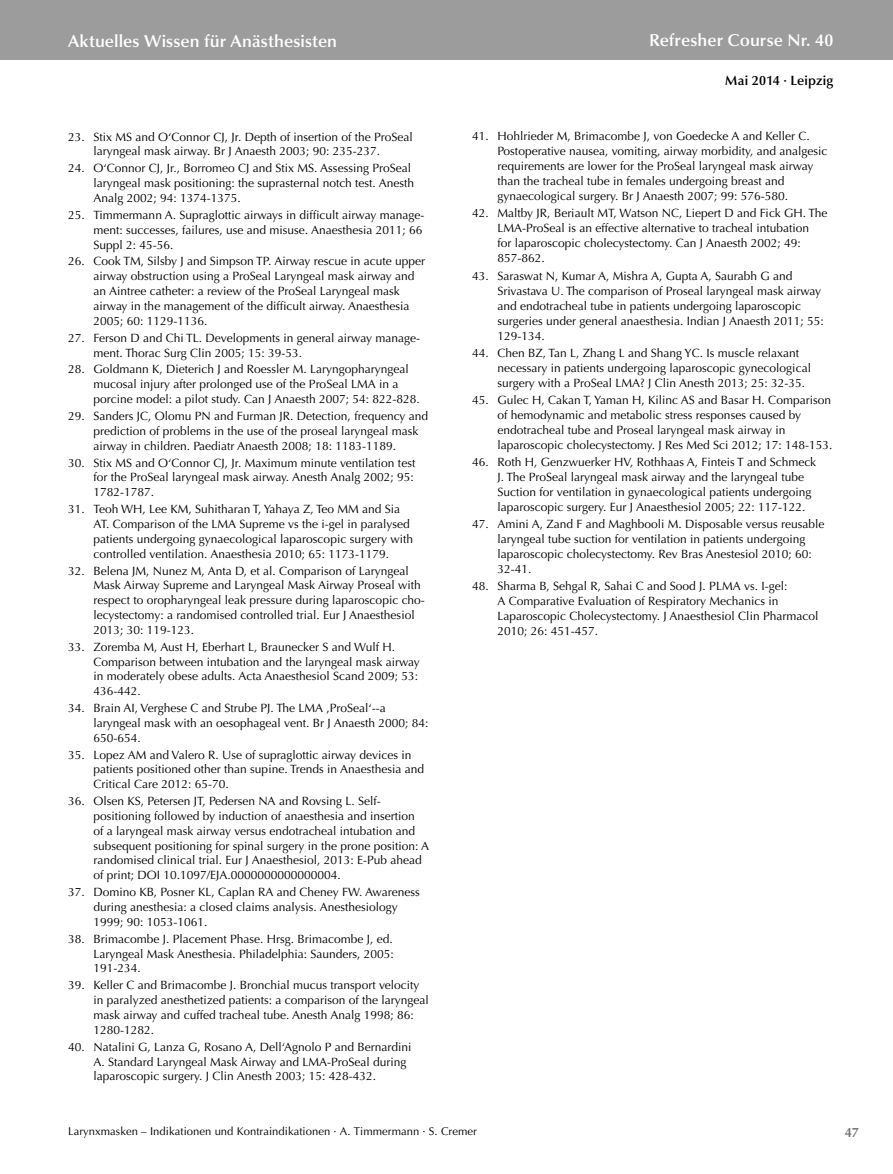
<style>
.page{position:relative;width:893px;height:1174px;background:#fff}
.page>*{position:absolute;margin:0;border:0;box-sizing:border-box;transform-origin:0 0}
.t1{font:600 17.25px "Optima";letter-spacing:.005em;color:#fff}
.t2{font:600 13.5px "Optima";letter-spacing:.01em;color:#000}
.t3{font:600 13.5px "Optima";color:#6e6e6e}
.t4{font:12px/14.9px "Optima";color:#000}
.t5{font:11.25px "Optima";letter-spacing:.005em;color:#000}
</style>
<div class="page">
<div style="left:0;top:0;width:893px;height:60px;background:#9c9c9d"></div>
<h1 class="t1" style="left:68px;top:31px;width:271px">Aktuelles Wissen für Anästhesisten</h1>
<p class="t4" style="left:68px;top:129px;width:346px;text-align:center">23. Stix MS and O‘Connor CJ, Jr. Depth of insertion of the ProSeal laryngeal mask airway. Br J Anaesth 2003; 90: 235-237.</p>
<p class="t4" style="left:94px;top:161px;width:322px;text-indent:-26px">24. O‘Connor CJ, Jr., Borromeo CJ and Stix MS. Assessing ProSeal laryngeal mask positioning: the suprasternal notch test. Anesth<br>Analg 2002; 94: 1374-1375.</p>
<p class="t4" style="left:94px;top:208px;width:332px;text-indent:-26px">25. Timmermann A. Supraglottic airways in difficult airway manage&shy;ment: successes, failures, use and misuse. Anaesthesia 2011; 66<br>Suppl 2: 45-56.</p>
<p class="t4" style="left:94px;top:254px;width:333px;text-indent:-26px">26. Cook TM, Silsby J and Simpson TP. Airway rescue in acute upper airway obstruction using a ProSeal Laryngeal mask airway and an Aintree catheter: a review of the ProSeal Laryngeal mask airway in the management of the difficult airway. Anaesthesia 2005; 60: 1129-1136.</p>
<p class="t4" style="left:94px;top:330px;width:328px;text-indent:-26px">27. Ferson D and Chi TL. Developments in general airway manage&shy;ment. Thorac Surg Clin 2005; 15: 39-53.</p>
<p class="t4" style="left:94px;top:362px;width:328px;text-indent:-26px">28. Goldmann K, Dieterich J and Roessler M. Laryngopharyngeal mucosal injury after prolonged use of the ProSeal LMA in a porcine model: a pilot study. Can J Anaesth 2007; 54: 822-828.</p>
<p class="t4" style="left:94px;top:409px;width:336px;text-indent:-26px">29. Sanders JC, Olomu PN and Furman JR. Detection, frequency and prediction of problems in the use of the proseal laryngeal mask airway in children. Paediatr Anaesth 2008; 18: 1183-1189.</p>
<p class="t4" style="left:94px;top:455px;width:323px;text-indent:-26px">30. Stix MS and O‘Connor CJ, Jr. Maximum minute ventilation test for the ProSeal laryngeal mask airway. Anesth Analg 2002; 95:<br>1782-1787.</p>
<p class="t4" style="left:94px;top:502px;width:321px;text-indent:-26px">31. Teoh WH, Lee KM, Suhitharan T, Yahaya Z, Teo MM and Sia AT. Comparison of the LMA Supreme vs the i-gel in paralysed patients undergoing gynaecological laparoscopic surgery with controlled ventilation. Anaesthesia 2010; 65: 1173-1179.</p>
<p class="t4" style="left:94px;top:563px;width:333px;text-indent:-26px">32. Belena JM, Nunez M, Anta D, et al. Comparison of Laryngeal Mask Airway Supreme and Laryngeal Mask Airway Proseal with respect to oropharyngeal leak pressure during laparoscopic cho&shy;lecystectomy: a randomised controlled trial. Eur J Anaesthesiol 2013; 30: 119-123.</p>
<p class="t4" style="left:94px;top:639px;width:328px;text-indent:-26px">33. Zoremba M, Aust H, Eberhart L, Braunecker S and Wulf H.<br>Comparison between intubation and the laryngeal mask airway in moderately obese adults. Acta Anaesthesiol Scand 2009; 53:<br>436-442.</p>
<p class="t4" style="left:94px;top:701px;width:336px;text-indent:-26px">34. Brain AI, Verghese C and Strube PJ. The LMA ‚ProSeal‘--a laryngeal mask with an oesophageal vent. Br J Anaesth 2000; 84:<br>650-654.</p>
<p class="t4" style="left:94px;top:747px;width:332px;text-indent:-26px">35. Lopez AM and Valero R. Use of supraglottic airway devices in patients positioned other than supine. Trends in Anaesthesia and<br>Critical Care 2012: 65-70.</p>
<p class="t4" style="left:94px;top:794px;width:337px;text-indent:-26px">36. Olsen KS, Petersen JT, Pedersen NA and Rovsing L. Self&shy;positioning followed by induction of anaesthesia and insertion<br>of a laryngeal mask airway versus endotracheal intubation and subsequent positioning for spinal surgery in the prone position: A randomised clinical trial. Eur J Anaesthesiol, 2013: E-Pub ahead of print; DOI 10.1097/EJA.0000000000000004.</p>
<p class="t4" style="left:94px;top:885px;width:328px;text-indent:-26px">37. Domino KB, Posner KL, Caplan RA and Cheney FW. Awareness during anesthesia: a closed claims analysis. Anesthesiology<br>1999; 90: 1053-1061.</p>
<p class="t4" style="left:94px;top:931px;width:302px;text-align:justify;text-indent:-26px">38. Brimacombe J. Placement Phase. Hrsg. Brimacombe J, ed.<br>Laryngeal Mask Anesthesia. Philadelphia: Saunders, 2005:<br>191-234.</p>
<p class="t4" style="left:94px;top:978px;width:337px;text-indent:-26px">39. Keller C and Brimacombe J. Bronchial mucus transport velocity in paralyzed anesthetized patients: a comparison of the laryngeal mask airway and cuffed tracheal tube. Anesth Analg 1998; 86:<br>1280-1282.</p>
<p class="t4" style="left:94px;top:1039px;width:319px;text-indent:-26px">40. Natalini G, Lanza G, Rosano A, Dell‘Agnolo P and Bernardini<br>A. Standard Laryngeal Mask Airway and LMA-ProSeal during laparoscopic surgery. J Clin Anesth 2003; 15: 428-432.</p>
<h1 class="t1" style="left:649px;top:30px;width:186px">Refresher Course Nr. 40</h1>
<p class="t2" style="left:725px;top:73px;width:110px">Mai 2014 · Leipzig</p>
<p class="t4" style="left:497px;top:129px;width:331px;text-indent:-26px">41. Hohlrieder M, Brimacombe J, von Goedecke A and Keller C.<br>Postoperative nausea, vomiting, airway morbidity, and analgesic requirements are lower for the ProSeal laryngeal mask airway than the tracheal tube in females undergoing breast and gynaecological surgery. Br J Anaesth 2007; 99: 576-580.</p>
<p class="t4" style="left:497px;top:206px;width:331px;text-indent:-26px">42. Maltby JR, Beriault MT, Watson NC, Liepert D and Fick GH. The LMA-ProSeal is an effective alternative to tracheal intubation<br>for laparoscopic cholecystectomy. Can J Anaesth 2002; 49:<br>857-862.</p>
<p class="t4" style="left:497px;top:268px;width:328px;text-indent:-26px">43. Saraswat N, Kumar A, Mishra A, Gupta A, Saurabh G and Srivastava U. The comparison of Proseal laryngeal mask airway and endotracheal tube in patients undergoing laparoscopic surgeries under general anaesthesia. Indian J Anaesth 2011; 55:<br>129-134.</p>
<p class="t4" style="left:497px;top:345px;width:315px;text-indent:-26px">44. Chen BZ, Tan L, Zhang L and Shang YC. Is muscle relaxant necessary in patients undergoing laparoscopic gynecological surgery with a ProSeal LMA? J Clin Anesth 2013; 25: 32-35.</p>
<p class="t4" style="left:497px;top:392px;width:337px;text-indent:-26px">45. Gulec H, Cakan T, Yaman H, Kilinc AS and Basar H. Comparison of hemodynamic and metabolic stress responses caused by endotracheal tube and Proseal laryngeal mask airway in laparoscopic cholecystectomy. J Res Med Sci 2012; 17: 148-153.</p>
<p class="t4" style="left:497px;top:454px;width:320px;text-indent:-26px">46. Roth H, Genzwuerker HV, Rothhaas A, Finteis T and Schmeck J. The ProSeal laryngeal mask airway and the laryngeal tube Suction for ventilation in gynaecological patients undergoing laparoscopic surgery. Eur J Anaesthesiol 2005; 22: 117-122.</p>
<p class="t4" style="left:497px;top:517px;width:328px;text-indent:-26px">47. Amini A, Zand F and Maghbooli M. Disposable versus reusable laryngeal tube suction for ventilation in patients undergoing laparoscopic cholecystectomy. Rev Bras Anestesiol 2010; 60:<br>32-41.</p>
<p class="t4" style="left:497px;top:579px;width:322px;text-indent:-26px">48. Sharma B, Sehgal R, Sahai C and Sood J. PLMA vs. I-gel:<br>A Comparative Evaluation of Respiratory Mechanics in Laparoscopic Cholecystectomy. J Anaesthesiol Clin Pharmacol 2010; 26: 451-457.</p>
<p class="t5" style="left:68px;top:1125px;width:410px">Larynxmasken – Indikationen und Kontraindikationen · A. Timmermann · S. Cremer</p>
<p class="t3" style="left:845px;top:1124px;width:15px">47</p>
</div>
